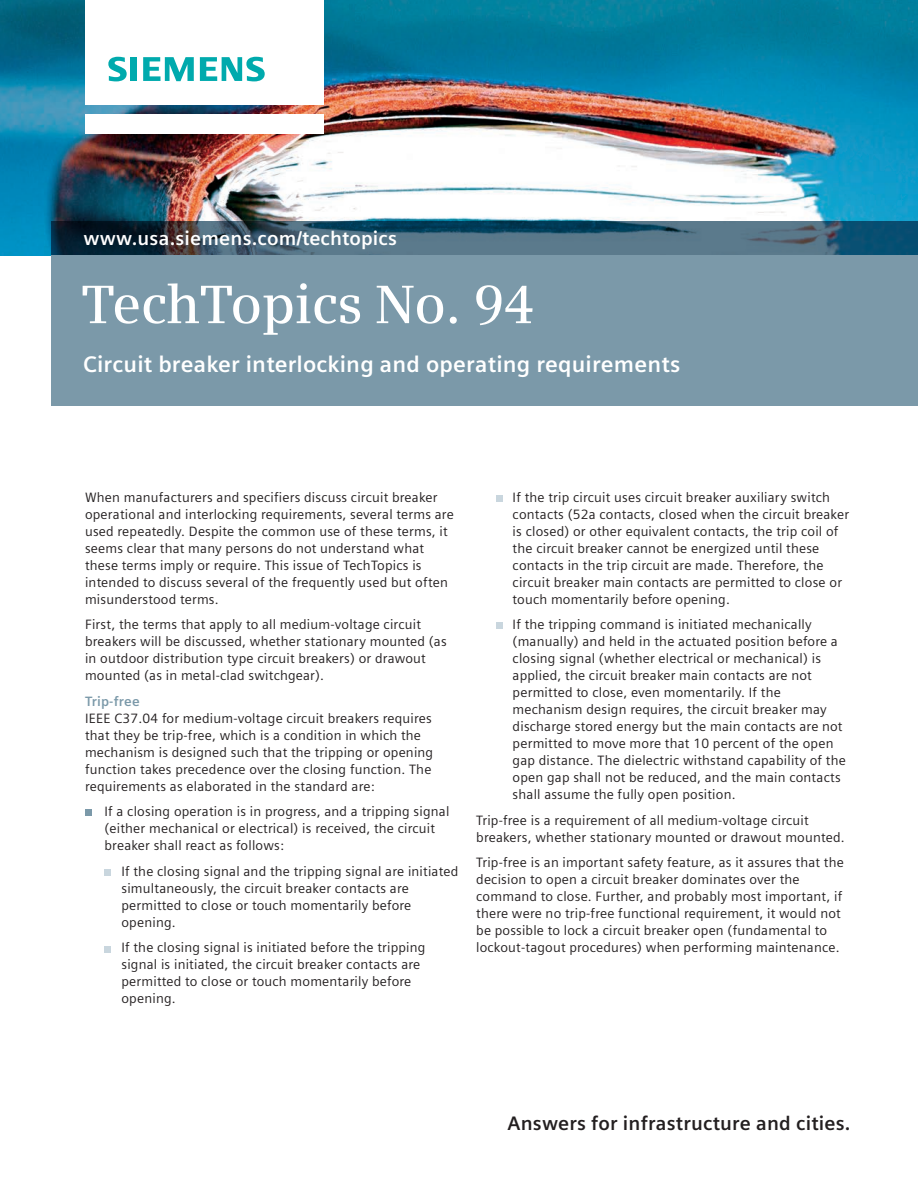
<style>
.page{position:relative;width:918px;height:1188px;background:#fff}
.page>*{position:absolute;margin:0;border:0;box-sizing:border-box;transform-origin:0 0}
.t1{font:600 54px "Siemens Serif";letter-spacing:-.01em;color:#fff}
.t2{font:700 22.5px "Siemens Sans";letter-spacing:.01em;color:#fff}
.t3{font:700 19.5px "Siemens Sans";letter-spacing:.01em;color:#231f20}
.t4{font:700 19.5px "Siemens Sans";letter-spacing:.01em;color:#fff}
.t5{font:13.5px/17px "Siemens Sans";letter-spacing:.015em;color:#231f20}
.t6{font:700 13.5px "Siemens Sans";letter-spacing:.015em;color:#7b99a9}
</style>
<div class="page">
<img style="left:0;top:0;width:918px;height:255px">
<div style="left:85px;top:114px;width:238px;height:19px;background:#fff"></div>
<div style="left:85px;top:0;width:238px;height:105px;background:#fff"></div>
<svg style="left:108px;top:57px;width:19px;height:24px"></svg>
<div style="left:130px;top:57px;width:7px;height:24px;background:#00aaad"></div>
<svg style="left:143px;top:57px;width:51px;height:24px"></svg>
<svg style="left:200px;top:57px;width:65px;height:24px"></svg>
<svg style="left:51px;top:221px;width:867px;height:34px;background:#37596d"></svg>
<div style="left:51px;top:255px;width:867px;height:151px;background:#7b99a9"></div>
<div style="left:496px;top:495px;width:7px;height:7px;background:#c9d6de"></div>
<div style="left:496px;top:622px;width:7px;height:7px;background:#c9d6de"></div>
<div style="left:85px;top:810px;width:7px;height:6px;background:#7b99a9"></div>
<div style="left:105px;top:869px;width:6px;height:7px;background:#c9d6de"></div>
<svg style="left:105px;top:946px;width:6px;height:6px"></svg>
<h3 class="t4" style="left:83px;top:227px;width:315px">www.usa.siemens.com/techtopics</h3>
<h1 class="t1" style="left:82px;top:273px;width:455px">TechTopics No. 94</h1>
<h2 class="t2" style="left:83px;top:351px;width:599px">Circuit breaker interlocking and operating requirements</h2>
<p class="t5" style="left:85px;top:489px;width:370px">When manufacturers and specifiers discuss circuit breaker operational and interlocking requirements, several terms are used repeatedly. Despite the common use of these terms, it seems clear that many persons do not understand what these terms imply or require. This issue of TechTopics is intended to discuss several of the frequently used but often misunderstood terms.</p>
<p class="t5" style="left:85px;top:616px;width:363px">First, the terms that apply to all medium-voltage circuit breakers will be discussed, whether stationary mounted (as in outdoor distribution type circuit breakers) or drawout mounted (as in metal-clad switchgear).</p>
<p class="t6" style="left:85px;top:694px;width:56px">Trip-free</p>
<p class="t5" style="left:85px;top:710px;width:350px">IEEE C37.04 for medium-voltage circuit breakers requires that they be trip-free, which is a condition in which the mechanism is designed such that the tripping or opening function takes precedence over the closing function. The requirements as elaborated in the standard are:</p>
<p class="t5" style="left:105px;top:803px;width:346px">If a closing operation is in progress, and a tripping signal (either mechanical or electrical) is received, the circuit breaker shall react as follows:</p>
<p class="t5" style="left:121px;top:863px;width:338px">If the closing signal and the tripping signal are initiated simultaneously, the circuit breaker contacts are permitted to close or touch momentarily before opening.</p>
<p class="t5" style="left:121px;top:939px;width:306px">If the closing signal is initiated before the tripping signal is initiated, the circuit breaker contacts are permitted to close or touch momentarily before opening.</p>
<p class="t5" style="left:513px;top:489px;width:338px">If the trip circuit uses circuit breaker auxiliary switch contacts (52a contacts, closed when the circuit breaker is closed) or other equivalent contacts, the trip coil of the circuit breaker cannot be energized until these contacts in the trip circuit are made. Therefore, the circuit breaker main contacts are permitted to close or touch momentarily before opening.</p>
<p class="t5" style="left:513px;top:616px;width:335px">If the tripping command is initiated mechanically (manually) and held in the actuated position before a closing signal (whether electrical or mechanical) is applied, the circuit breaker main contacts are not permitted to close, even momentarily. If the mechanism design requires, the circuit breaker may discharge stored energy but the main contacts are not permitted to move more that 10 percent of the open gap distance. The dielectric withstand capability of the open gap shall not be reduced, and the main contacts shall assume the fully open position.</p>
<p class="t5" style="left:476px;top:812px;width:370px">Trip-free is a requirement of all medium-voltage circuit breakers, whether stationary mounted or drawout mounted.</p>
<p class="t5" style="left:476px;top:854px;width:369px">Trip-free is an important safety feature, as it assures that the decision to open a circuit breaker dominates over the command to close. Further, and probably most important, if there were no trip-free functional requirement, it would not be possible to lock a circuit breaker open (fundamental to lockout-tagout procedures) when performing maintenance.</p>
<h3 class="t3" style="left:508px;top:1112px;width:344px">Answers for infrastructure and cities.</h3>
</div>
